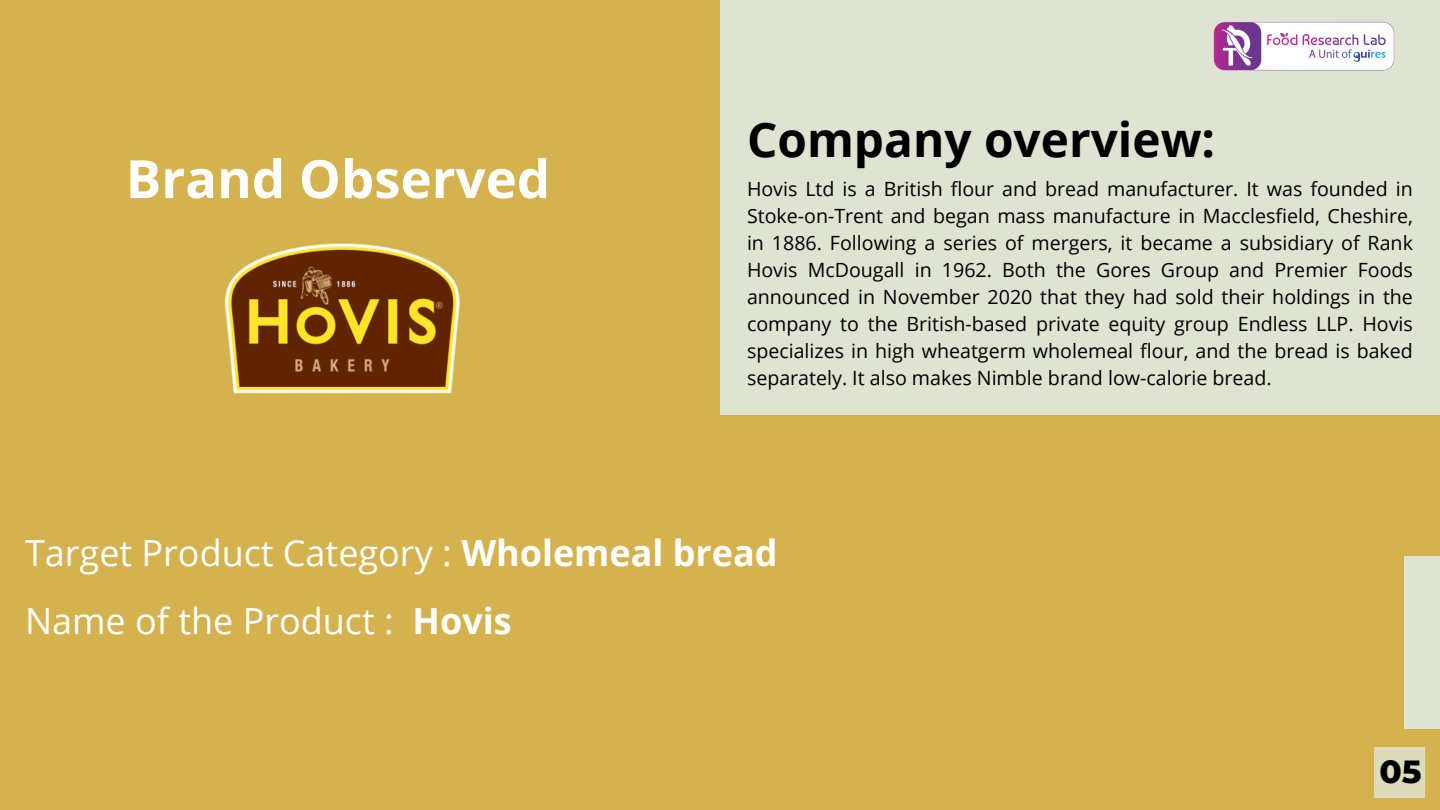
<style>
.page{position:relative;width:1440px;height:810px;background:#fff}
.page>*{position:absolute;margin:0;border:0;box-sizing:border-box;transform-origin:0 0}
.t1{font:700 52.8px "Open Sans";color:#fff}
.t2{font:700 47.8px "Open Sans";color:#000}
.t3{font:36px "Open Sans";color:#fff}
.t4{font:800 32.7px "Montserrat";color:#000}
.t5{font:19.6px/27px "Open Sans";color:#000;text-align:justify}
.s1{font-weight:700}
</style>
<div class="page">
<div style="left:0;top:0;width:720px;height:434px;background:#d4b24e"></div>
<div style="left:0;top:415px;width:1440px;height:395px;background:#d4b24e"></div>
<div style="left:1404px;top:556px;width:36px;height:173px;background:#dfe4d2"></div>
<div style="left:720px;top:0;width:720px;height:415px;background:#dfe4d2"></div>
<div style="left:1375px;top:747px;width:50px;height:51px;background:#dddcbd"></div>
<img style="left:1213px;top:22px;width:182px;height:49px">
<img style="left:225px;top:243px;width:235px;height:151px">
<p class="t1" style="left:126px;top:142px;width:426px">Brand Observed</p>
<h1 class="t2" style="left:747px;top:106px;width:470px">Company overview:</h1>
<p class="t5" style="left:747px;top:175px;width:667px">Hovis Ltd is a British flour and bread manufacturer. It was founded in Stoke-on-Trent and began mass manufacture in Macclesfield, Cheshire, in 1886. Following a series of mergers, it became a subsidiary of Rank Hovis McDougall in 1962. Both the Gores Group and Premier Foods announced in November 2020 that they had sold their holdings in the company to the British-based private equity group Endless LLP. Hovis specializes in high wheatgerm wholemeal flour, and the bread is baked separately. It also makes Nimble brand low-calorie bread.</p>
<p class="t3" style="left:25px;top:527px;width:754px">Target Product Category : <span class="s1">Wholemeal bread</span></p>
<h2 class="t3" style="left:25px;top:596px;width:488px">Name of the Product : <span class="s1">Hovis</span></h2>
<h2 class="t4" style="left:1379px;top:751px;width:44px">05</h2>
</div>
